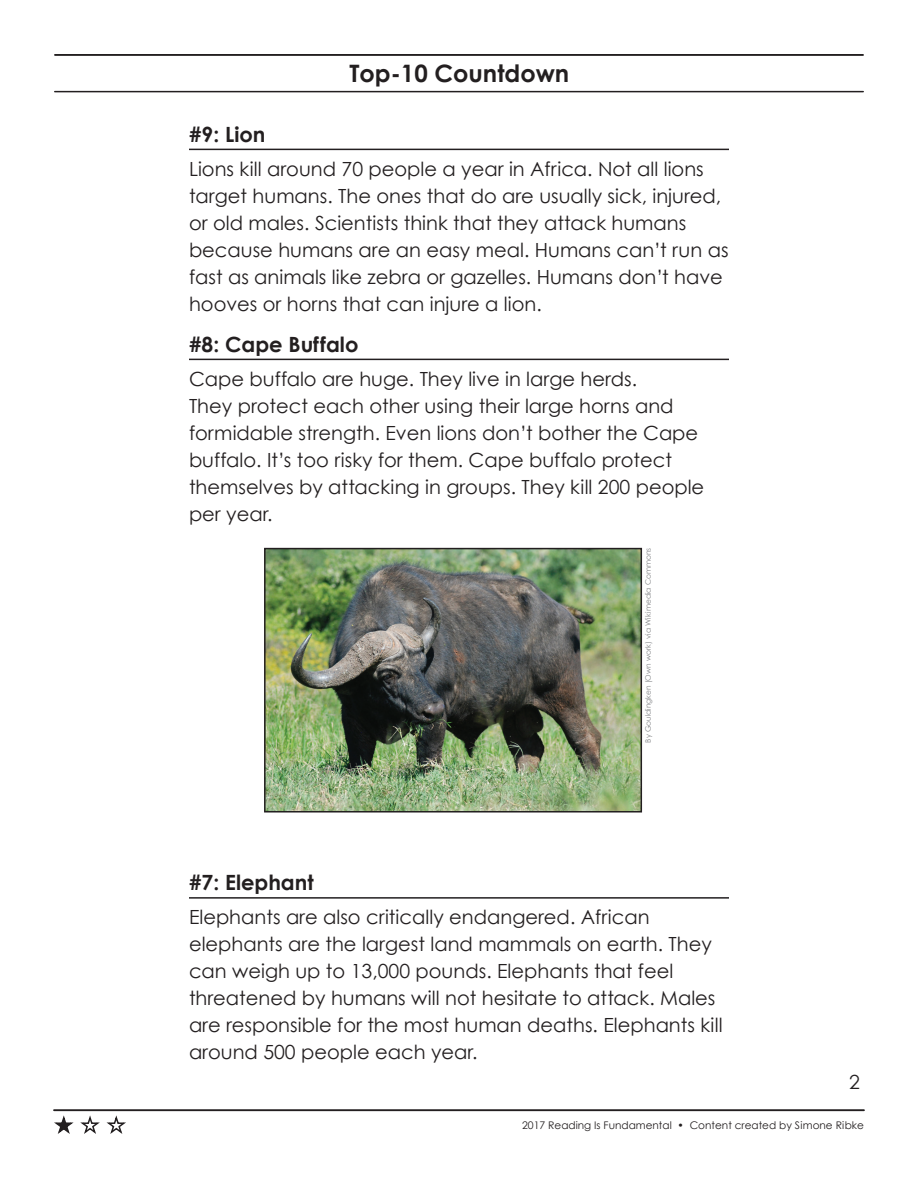
<style>
.page{position:relative;width:918px;height:1188px;background:#fff}
.page>*{position:absolute;margin:0;border:0;box-sizing:border-box;transform-origin:0 0}
.t1{font:700 24px "Century Gothic";color:#231f20}
.t2{font:700 21px "Century Gothic";color:#231f20}
.t3{font:19.5px/27px "Century Gothic";color:#231f20}
.t4{font:10.5px "Century Gothic";color:#231f20}
.t5{font:7.5px "Century Gothic";color:#808285}
</style>
<div class="page">
<hr style="left:54px;top:1109px;width:810px;height:2px;background:#231f20">
<svg style="left:54px;top:1116px;width:72px;height:18px"></svg>
<hr style="left:55px;top:54px;width:808px;height:2px;background:#231f20">
<hr style="left:55px;top:91px;width:808px;height:1px;background:#231f20">
<hr style="left:189px;top:149px;width:540px;height:1px;background:#231f20">
<hr style="left:189px;top:359px;width:540px;height:1px;background:#231f20">
<hr style="left:189px;top:897px;width:540px;height:2px;background:#231f20">
<img style="left:267px;top:551px;width:372px;height:259px">
<div style="left:264px;top:548px;width:378px;height:265px;border:2px solid #231f20"></div>
<p class="t1" style="left:350px;top:58px;width:221px">Top-10 Countdown</p>
<p class="t2" style="left:189px;top:121px;width:78px">#9: Lion</p>
<p class="t3" style="left:189px;top:155px;width:541px">Lions kill around 70 people a year in Africa. Not all lions target humans. The ones that do are usually sick, injured, or old males. Scientists think that they attack humans because humans are an easy meal. Humans can’t run as fast as animals like zebra or gazelles. Humans don’t have hooves or horns that can injure a lion.</p>
<p class="t2" style="left:189px;top:331px;width:171px">#8: Cape Buffalo</p>
<p class="t3" style="left:189px;top:365px;width:517px">Cape buffalo are huge. They live in large herds.<br>They protect each other using their large horns and formidable strength. Even lions don’t bother the Cape buffalo. It’s too risky for them. Cape buffalo protect themselves by attacking in groups. They kill 200 people per year.</p>
<p class="t5" style="left:644px;top:743px;width:196px;rotate:-90deg">By Gouldingken (Own work) via Wikimedia Commons</p>
<p class="t2" style="left:189px;top:870px;width:126px">#7: Elephant</p>
<p class="t3" style="left:189px;top:903px;width:535px">Elephants are also critically endangered. African elephants are the largest land mammals on earth. They can weigh up to 13,000 pounds. Elephants that feel threatened by humans will not hesitate to attack. Males are responsible for the most human deaths. Elephants kill around 500 people each year.</p>
<p class="t3" style="left:849px;top:1068px;width:12px">2</p>
<p class="t4" style="left:522px;top:1118px;width:343px">2017 Reading Is Fundamental • Content created by Simone Ribke</p>
</div>
